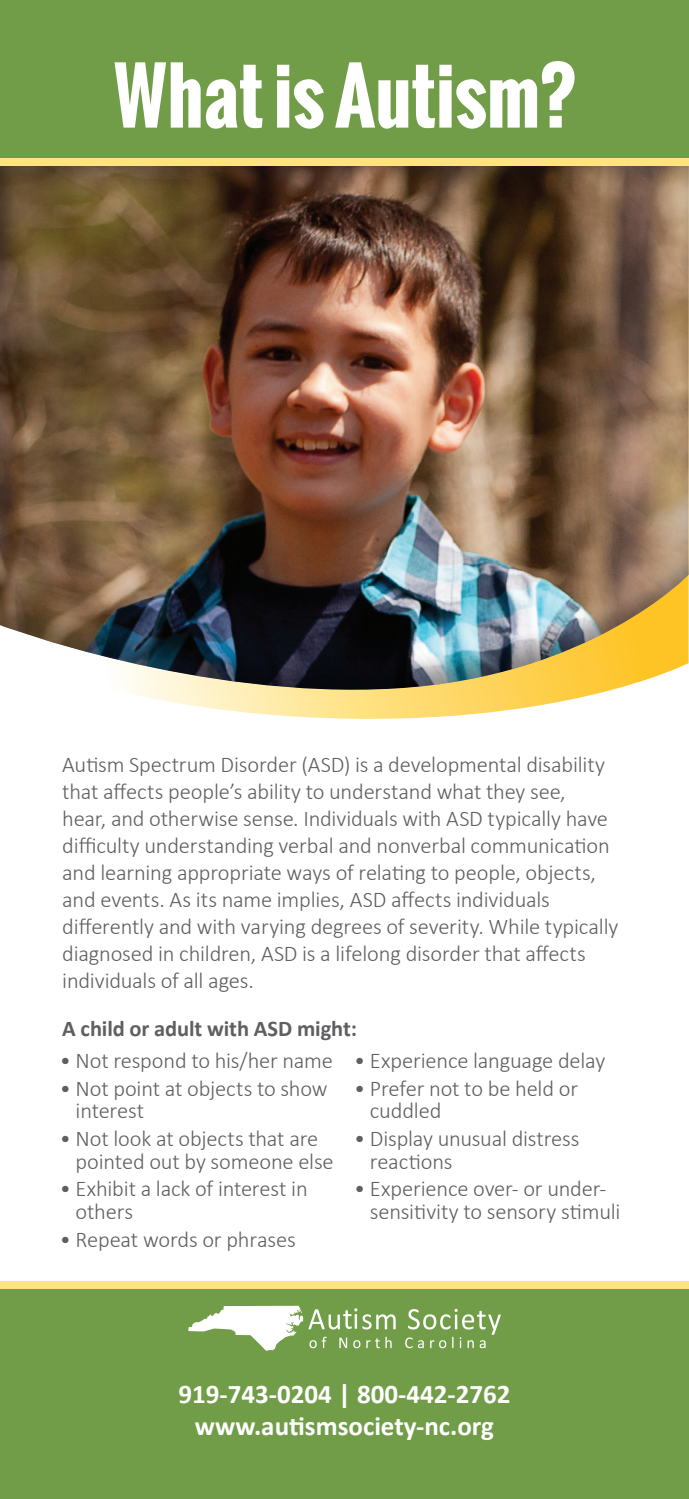
<style>
.page{position:relative;width:689px;height:1499px;background:#fff}
.page>*{position:absolute;margin:0;border:0;box-sizing:border-box;transform-origin:0 0}
.t1{font:700 74.25px "Oswald";color:#fff}
.t2{font:700 27px "Calibri";color:#fff}
.t3{font:300 22.5px/27px "Calibri";letter-spacing:-.01em;color:#5f5f62}
.t4{font:700 22.5px "Calibri";letter-spacing:-.005em;color:#5f5f62}
</style>
<div class="page">
<div style="left:0;top:1287px;width:688px;height:211px;background:#719d49"></div>
<div style="left:0;top:1281px;width:688px;height:7px;background:#ffe383"></div>
<svg style="left:135px;top:694px;width:460px;height:25px"></svg>
<div style="left:0;top:21px;width:688px;height:672px;background:#231f20;opacity:.44"></div>
<div style="left:0;top:0;width:688px;height:193px;background:#231f20;opacity:.82"></div>
<div style="left:0;top:0;width:688px;height:159px;background:#719d49"></div>
<svg style="left:405px;top:1308px;width:95px;height:40px"></svg>
<svg style="left:188px;top:1305px;width:207px;height:45px"></svg>
<div style="left:0;top:159px;width:688px;height:7px;background:#ffe383"></div>
<p class="t1" style="left:113px;top:41px;width:463px">What is Autism?</p>
<p class="t3" style="left:62px;top:751px;width:557px">Autism Spectrum Disorder (ASD) is a developmental disability that affects people’s ability to understand what they see,<br>hear, and otherwise sense. Individuals with ASD typically have difficulty understanding verbal and nonverbal communication and learning appropriate ways of relating to people, objects, and events. As its name implies, ASD affects individuals differently and with varying degrees of severity. While typically diagnosed in children, ASD is a lifelong disorder that affects individuals of all ages.</p>
<p class="t4" style="left:62px;top:1012px;width:296px">A child or adult with ASD might:</p>
<p class="t3" style="left:60px;top:1047px;width:274px">• Not respond to his/her name</p>
<p class="t3" style="left:76px;top:1077px;width:253px;line-height:22.5px;text-indent:-16px">• Not point at objects to show interest</p>
<p class="t3" style="left:76px;top:1127px;width:259px;line-height:22.5px;text-indent:-16px">• Not look at objects that are pointed out by someone else</p>
<p class="t3" style="left:76px;top:1177px;width:233px;line-height:22.5px;text-indent:-16px">• Exhibit a lack of interest in others</p>
<p class="t3" style="left:60px;top:1225px;width:237px">• Repeat words or phrases</p>
<p class="t3" style="left:354px;top:1047px;width:252px">• Experience language delay</p>
<p class="t3" style="left:370px;top:1077px;width:209px;line-height:22.5px;text-indent:-16px">• Prefer not to be held or cuddled</p>
<p class="t3" style="left:370px;top:1127px;width:211px;line-height:22.5px;text-indent:-16px">• Display unusual distress reactions</p>
<p class="t3" style="left:370px;top:1177px;width:252px;line-height:22.5px;text-indent:-16px">• Experience over- or under&shy;sensitivity to sensory stimuli</p>
<p class="t2" style="left:178px;top:1375px;width:333px">919-743-0204 | 800-442-2762</p>
<p class="t2" style="left:195px;top:1407px;width:300px">www.autismsociety-nc.org</p>
</div>
